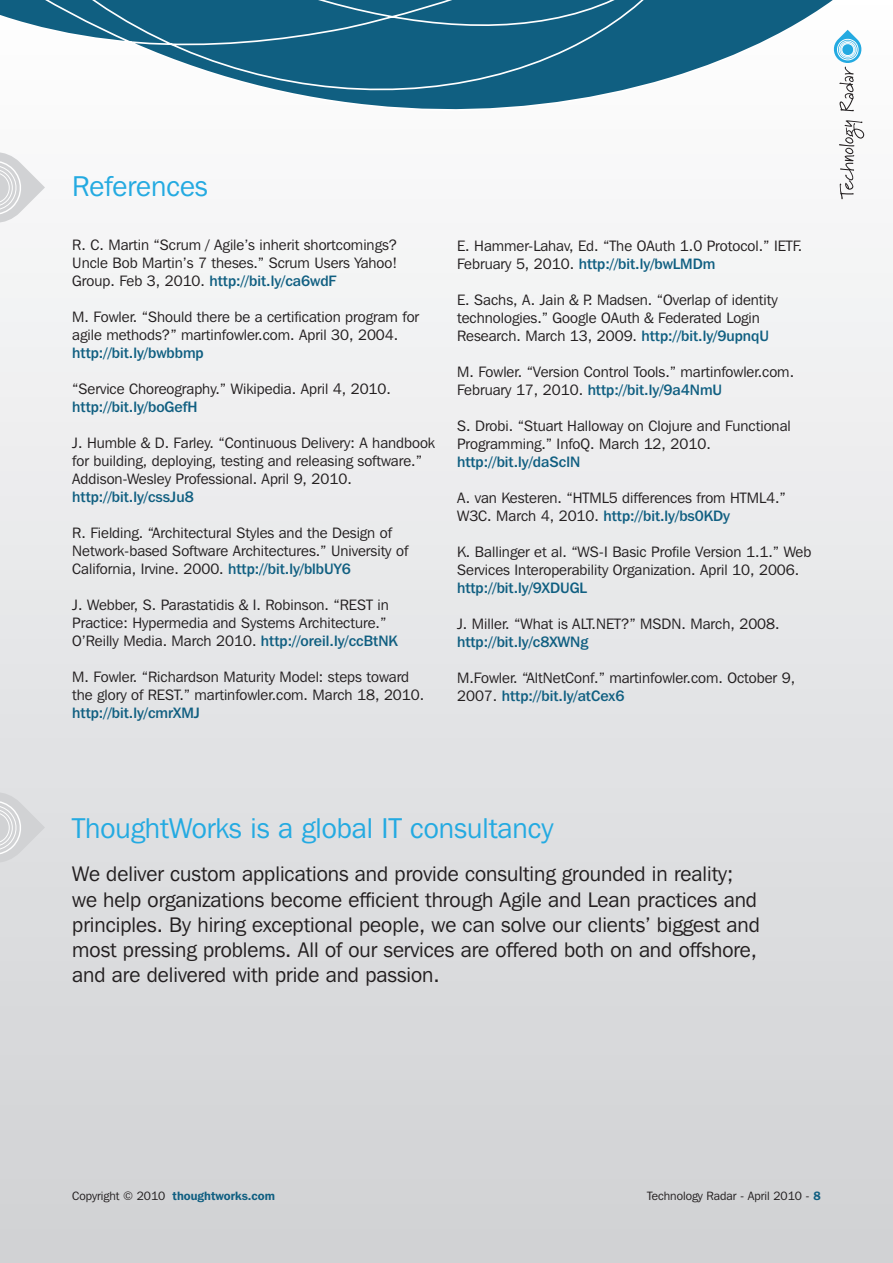
<style>
.page{position:relative;width:893px;height:1263px;background:#fff}
.page>*{position:absolute;margin:0;border:0;box-sizing:border-box;transform-origin:0 0}
.t1{font:28.5px "Franklin Gothic IT Cby BT";color:#24aae1}
.t2{font:21px/25.2px "Franklin Gothic IT Cby BT";color:#231f20}
.t3{font:15px/18px "Franklin Gothic IT Cby BT";color:#231f20}
.t4{font:500 15px "Franklin Gothic IT Cby BT";color:#105f81}
.t5{font:600 12px "Franklin Gothic IT Cby BT";color:#105f81}
.t6{font:12px "Franklin Gothic IT Cby BT";color:#231f20}
.s1{font-weight:500;color:#105f81}
.s2{font-weight:400;color:#231f20}
.s3{font-weight:600;color:#105f81}
</style>
<div class="page">
<div style="left:0;top:0;width:893px;height:1263px;background:linear-gradient(to bottom,#fefefe,#cfd1d3)"></div>
<svg style="left:0;top:152px;width:45px;height:71px"></svg>
<svg style="left:0;top:792px;width:45px;height:71px;background:#dadbdc"></svg>
<svg style="left:839px;top:120px;width:25px;height:79px"></svg>
<svg style="left:844px;top:30px;width:19px;height:81px"></svg>
<svg style="left:0;top:0;width:844px;height:143px"></svg>
<h1 class="t1" style="left:72px;top:168px;width:137px">References</h1>
<p class="t3" style="left:72px;top:235px;width:326px;text-align:justify">R. C. Martin “Scrum / Agile’s inherit shortcomings?<br>Uncle Bob Martin’s 7 theses.” Scrum Users Yahoo!<br>Group. Feb 3, 2010. <span class="s1">http://bit.ly/ca6wdF</span></p>
<p class="t3" style="left:72px;top:307px;width:348px">M. Fowler. “Should there be a certification program for agile methods?” martinfowler.com. April 30, 2004.</p>
<p class="t4" style="left:72px;top:343px;width:133px">http://bit.ly/bwbbmp</p>
<p class="t3" style="left:72px;top:379px;width:320px">“Service Choreography.” Wikipedia. April 4, 2010.</p>
<p class="t4" style="left:72px;top:397px;width:127px">http://bit.ly/boGefH</p>
<p class="t3" style="left:72px;top:433px;width:364px">J. Humble &amp; D. Farley. “Continuous Delivery: A handbook for building, deploying, testing and releasing software.”<br>Addison-Wesley Professional. April 9, 2010.</p>
<p class="t4" style="left:72px;top:487px;width:123px">http://bit.ly/cssJu8</p>
<p class="t3" style="left:72px;top:523px;width:337px">R. Fielding. “Architectural Styles and the Design of<br>Network-based Software Architectures.” University of<br>California, Irvine. 2000. <span class="s1">http://bit.ly/blbUY6</span></p>
<p class="t3" style="left:72px;top:595px;width:327px">J. Webber, S. Parastatidis &amp; I. Robinson. “REST in<br>Practice: Hypermedia and Systems Architecture.”<br>O’Reilly Media. March 2010. <span class="s1">http://oreil.ly/ccBtNK</span></p>
<p class="t3" style="left:72px;top:667px;width:354px">M. Fowler. “Richardson Maturity Model: steps toward the glory of REST.” martinfowler.com. March 18, 2010.</p>
<p class="t4" style="left:72px;top:703px;width:129px">http://bit.ly/cmrXMJ</p>
<p class="t3" style="left:457px;top:237px;width:347px">E. Hammer-Lahav, Ed. “The OAuth 1.0 Protocol.” IETF.<br>February 5, 2010. <span class="s1">http://bit.ly/bwLMDm</span></p>
<p class="t3" style="left:457px;top:291px;width:322px">E. Sachs, A. Jain &amp; P. Madsen. “Overlap of identity technologies.” Google OAuth &amp; Federated Login<br>Research. March 13, 2009. <span class="s1">http://bit.ly/9upnqU</span></p>
<p class="t3" style="left:457px;top:363px;width:338px">M. Fowler. “Version Control Tools.” martinfowler.com.<br>February 17, 2010. <span class="s1">http://bit.ly/9a4NmU</span></p>
<p class="t3" style="left:457px;top:417px;width:335px">S. Drobi. “Stuart Halloway on Clojure and Functional<br>Programming.” InfoQ. March 12, 2010.</p>
<p class="t4" style="left:457px;top:453px;width:125px">http://bit.ly/daSclN</p>
<p class="t3" style="left:457px;top:489px;width:330px">A. van Kesteren. “HTML5 differences from HTML4.”<br>W3C. March 4, 2010. <span class="s1">http://bit.ly/bs0KDy</span></p>
<p class="t3" style="left:457px;top:543px;width:356px">K. Ballinger et al. “WS-I Basic Profile Version 1.1.” Web<br>Services Interoperability Organization. April 10, 2006.</p>
<p class="t4" style="left:457px;top:579px;width:131px">http://bit.ly/9XDUGL</p>
<p class="t3" style="left:457px;top:615px;width:324px">J. Miller. “What is ALT.NET?” MSDN. March, 2008.</p>
<p class="t4" style="left:457px;top:633px;width:133px">http://bit.ly/c8XWNg</p>
<p class="t3" style="left:457px;top:669px;width:340px">M.Fowler. “AltNetConf.” martinfowler.com. October 9,<br>2007. <span class="s1">http://bit.ly/atCex6</span></p>
<h1 class="t1" style="left:72px;top:811px;width:483px">ThoughtWorks is a global IT consultancy</h1>
<p class="t2" style="left:72px;top:861px;width:689px">We deliver custom applications and provide consulting grounded in reality; we help organizations become efficient through Agile and Lean practices and principles. By hiring exceptional people, we can solve our clients’ biggest and most pressing problems. All of our services are offered both on and offshore, and are delivered with pride and passion.</p>
<p class="t5" style="left:72px;top:1188px;width:204px"><span class="s2">Copyright © 2010</span> thoughtworks.com</p>
<p class="t6" style="left:647px;top:1189px;width:175px">Technology Radar - April 2010 - <span class="s3">8</span></p>
</div>
